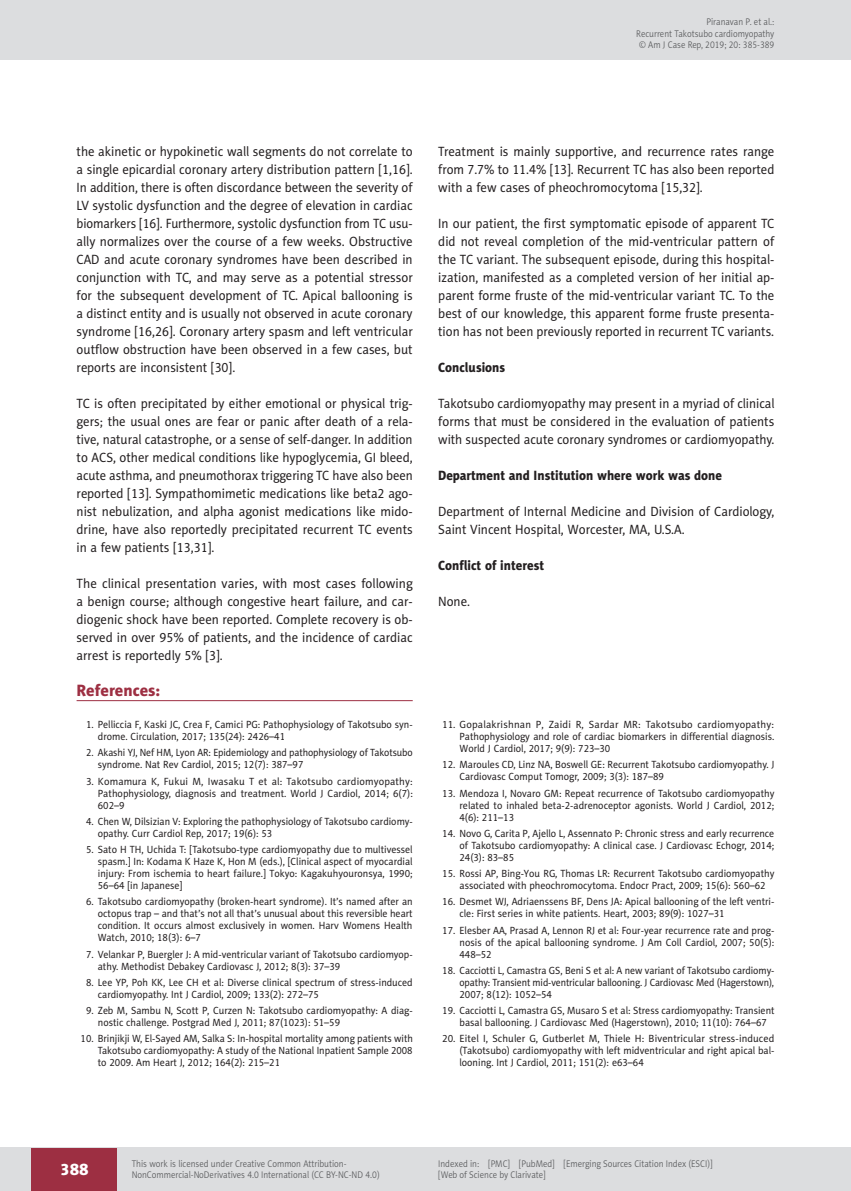
<style>
.page{position:relative;width:851px;height:1191px;background:#fff}
.page>*{position:absolute;margin:0;border:0;box-sizing:border-box;transform-origin:0 0}
.AJCR_Referencje_Tytu{font:16.5px "Naomi Sans EFN Heavy";color:#9d2f42}
.t1{font:16.5px "Naomi Sans EFN Heavy";color:#fff}
.AJCR_Body{font:13.5px/18px "Naomi Sans EFN";color:#231f20;text-align:justify;scale:.95 1}
.AJCR_Body-2{font:13.5px/18px "Naomi Sans EFN";color:#231f20;text-align:justify;scale:.96 1}
.AJCR_Body-3{font:13.5px/18px "Naomi Sans EFN";color:#231f20;text-align:justify;scale:.94 1}
.AJCR_Headline_2{font:13.5px "Naomi Sans EFN Heavy";color:#231f20;scale:.95 1}
.AJCR_Referencje_punk{font:10.5px/12px "Naomi Sans EFN";color:#231f20;scale:.95 1}
.AJCR_Referencje_punk-2{font:10.5px/12px "Naomi Sans EFN";color:#231f20;text-align:justify}
.AJCR_Referencje_punk-3{font:10.5px/12px "Naomi Sans EFN";color:#231f20;text-align:justify;scale:.94 1}
.AJCR_Referencje_punk-4{font:10.5px/12px "Naomi Sans EFN";color:#231f20;scale:.93 1}
.t2{font:9.75px/11.2px "Naomi Sans EFN Light";color:#57585a;scale:.9 1}
</style>
<div class="page">
<hr style="left:77px;top:700px;width:335px;height:1px;background:#9d2f42">
<div style="left:0;top:1148px;width:850px;height:43px;background:#dcdddf"></div>
<div style="left:32px;top:1147px;width:85px;height:43px;background:#9d2f42"></div>
<div style="left:0;top:0;width:850px;height:60px;background:#dcdddf"></div>
<hr style="left:850px;top:0;width:1px;height:60px;background:#dcdddf">
<p class="t2" style="left:636px;top:16px;width:155px;text-align:right">Piranavan P. et al.:<br>Recurrent Takotsubo cardiomyopathy © Am J Case Rep, 2019; 20: 385-389</p>
<p class="AJCR_Body" style="left:77px;top:142px;width:355px">the akinetic or hypokinetic wall segments do not correlate to a single epicardial coronary artery distribution pattern [1,16].<br>In addition, there is often discordance between the severity of LV systolic dysfunction and the degree of elevation in cardiac biomarkers [16]. Furthermore, systolic dysfunction from TC usu&shy;ally normalizes over the course of a few weeks. Obstructive CAD and acute coronary syndromes have been described in conjunction with TC, and may serve as a potential stressor for the subsequent development of TC. Apical ballooning is a distinct entity and is usually not observed in acute coronary syndrome [16,26]. Coronary artery spasm and left ventricular outflow obstruction have been observed in a few cases, but reports are inconsistent [30].</p>
<p class="AJCR_Body" style="left:77px;top:394px;width:355px">TC is often precipitated by either emotional or physical trig&shy;gers; the usual ones are fear or panic after death of a rela&shy;tive, natural catastrophe, or a sense of self-danger. In addition to ACS, other medical conditions like hypoglycemia, GI bleed, acute asthma, and pneumothorax triggering TC have also been reported [13]. Sympathomimetic medications like beta2 ago&shy;nist nebulization, and alpha agonist medications like mido&shy;drine, have also reportedly precipitated recurrent TC events in a few patients [13,31].</p>
<p class="AJCR_Body-2" style="left:77px;top:574px;width:351px">The clinical presentation varies, with most cases following a benign course; although congestive heart failure, and car&shy;diogenic shock have been reported. Complete recovery is ob&shy;served in over 95% of patients, and the incidence of cardiac arrest is reportedly 5% [3].</p>
<p class="AJCR_Referencje_Tytu" style="left:77px;top:680px;width:85px">References:</p>
<p class="AJCR_Referencje_punk" style="left:98px;top:718px;width:333px;text-indent:-12px">1. Pelliccia F, Kaski JC, Crea F, Camici PG: Pathophysiology of Takotsubo syn&shy;drome. Circulation, 2017; 135(24): 2426–41</p>
<p class="AJCR_Referencje_punk-4" style="left:98px;top:747px;width:340px;text-indent:-12px">2. Akashi YJ, Nef HM, Lyon AR: Epidemiology and pathophysiology of Takotsubo syndrome. Nat Rev Cardiol, 2015; 12(7): 387–97</p>
<p class="AJCR_Referencje_punk-2" style="left:98px;top:775px;width:316px;text-indent:-12px">3. Komamura K, Fukui M, Iwasaku T et al: Takotsubo cardiomyopathy:<br>Pathophysiology, diagnosis and treatment. World J Cardiol, 2014; 6(7):<br>602–9</p>
<p class="AJCR_Referencje_punk-3" style="left:98px;top:815px;width:336px;text-indent:-12px">4. Chen W, Dilsizian V: Exploring the pathophysiology of Takotsubo cardiomy&shy;opathy. Curr Cardiol Rep, 2017; 19(6): 53</p>
<p class="AJCR_Referencje_punk" style="left:98px;top:843px;width:333px;text-align:justify;text-indent:-12px">5. Sato H TH, Uchida T: [Takotsubo-type cardiomyopathy due to multivessel spasm.] In: Kodama K Haze K, Hon M (eds.), [Clinical aspect of myocardial injury: From ischemia to heart failure.] Tokyo: Kagakuhyouronsya, 1990; 56–64 [in Japanese]</p>
<p class="AJCR_Referencje_punk" style="left:98px;top:896px;width:333px;text-align:justify;text-indent:-12px">6. Takotsubo cardiomyopathy (broken-heart syndrome). It’s named after an octopus trap – and that’s not all that’s unusual about this reversible heart condition. It occurs almost exclusively in women. Harv Womens Health Watch, 2010; 18(3): 6–7</p>
<p class="AJCR_Referencje_punk" style="left:98px;top:948px;width:333px;text-indent:-12px">7. Velankar P, Buergler J: A mid-ventricular variant of Takotsubo cardiomyop&shy;athy. Methodist Debakey Cardiovasc J, 2012; 8(3): 37–39</p>
<p class="AJCR_Referencje_punk" style="left:98px;top:976px;width:333px;text-indent:-12px">8. Lee YP, Poh KK, Lee CH et al: Diverse clinical spectrum of stress-induced cardiomyopathy. Int J Cardiol, 2009; 133(2): 272–75</p>
<p class="AJCR_Referencje_punk" style="left:98px;top:1004px;width:333px;text-indent:-12px">9. Zeb M, Sambu N, Scott P, Curzen N: Takotsubo cardiomyopathy: A diag&shy;nostic challenge. Postgrad Med J, 2011; 87(1023): 51–59</p>
<p class="AJCR_Referencje_punk-3" style="left:98px;top:1033px;width:337px;text-indent:-17px">10. Brinjikji W, El-Sayed AM, Salka S: In-hospital mortality among patients with Takotsubo cardiomyopathy: A study of the National Inpatient Sample 2008 to 2009. Am Heart J, 2012; 164(2): 215–21</p>
<p class="AJCR_Body" style="left:438px;top:142px;width:355px">Treatment is mainly supportive, and recurrence rates range from 7.7% to 11.4% [13]. Recurrent TC has also been reported with a few cases of pheochromocytoma [15,32].</p>
<p class="AJCR_Body" style="left:438px;top:214px;width:355px">In our patient, the first symptomatic episode of apparent TC did not reveal completion of the mid-ventricular pattern of the TC variant. The subsequent episode, during this hospital&shy;ization, manifested as a completed version of her initial ap&shy;parent forme fruste of the mid-ventricular variant TC. To the best of our knowledge, this apparent forme fruste presenta&shy;tion has not been previously reported in recurrent TC variants.</p>
<p class="AJCR_Headline_2" style="left:438px;top:359px;width:72px">Conclusions</p>
<p class="AJCR_Body-3" style="left:438px;top:394px;width:359px">Takotsubo cardiomyopathy may present in a myriad of clinical forms that must be considered in the evaluation of patients with suspected acute coronary syndromes or cardiomyopathy.</p>
<p class="AJCR_Headline_2" style="left:438px;top:467px;width:300px">Department and Institution where work was done</p>
<p class="AJCR_Body" style="left:438px;top:502px;width:355px">Department of Internal Medicine and Division of Cardiology,<br>Saint Vincent Hospital, Worcester, MA, U.S.A.</p>
<p class="AJCR_Headline_2" style="left:438px;top:557px;width:113px">Conflict of interest</p>
<p class="AJCR_Body" style="left:438px;top:592px;width:35px">None.</p>
<p class="AJCR_Referencje_punk-2" style="left:459px;top:718px;width:316px;text-indent:-17px">11. Gopalakrishnan P, Zaidi R, Sardar MR: Takotsubo cardiomyopathy:<br>Pathophysiology and role of cardiac biomarkers in differential diagnosis.<br>World J Cardiol, 2017; 9(9): 723–30</p>
<p class="AJCR_Referencje_punk" style="left:459px;top:759px;width:333px;text-indent:-17px">12. Maroules CD, Linz NA, Boswell GE: Recurrent Takotsubo cardiomyopathy. J<br>Cardiovasc Comput Tomogr, 2009; 3(3): 187–89</p>
<p class="AJCR_Referencje_punk" style="left:459px;top:787px;width:333px;text-align:justify;text-indent:-17px">13. Mendoza I, Novaro GM: Repeat recurrence of Takotsubo cardiomyopathy related to inhaled beta-2-adrenoceptor agonists. World J Cardiol, 2012; 4(6): 211–13</p>
<p class="AJCR_Referencje_punk" style="left:459px;top:827px;width:333px;text-align:justify;text-indent:-17px">14. Novo G, Carita P, Ajello L, Assennato P: Chronic stress and early recurrence of Takotsubo cardiomyopathy: A clinical case. J Cardiovasc Echogr, 2014; 24(3): 83–85</p>
<p class="AJCR_Referencje_punk" style="left:459px;top:867px;width:333px;text-indent:-17px">15. Rossi AP, Bing-You RG, Thomas LR: Recurrent Takotsubo cardiomyopathy associated with pheochromocytoma. Endocr Pract, 2009; 15(6): 560–62</p>
<p class="AJCR_Referencje_punk" style="left:459px;top:896px;width:333px;text-indent:-17px">16. Desmet WJ, Adriaenssens BF, Dens JA: Apical ballooning of the left ventri&shy;cle: First series in white patients. Heart, 2003; 89(9): 1027–31</p>
<p class="AJCR_Referencje_punk" style="left:459px;top:924px;width:333px;text-align:justify;text-indent:-17px">17. Elesber AA, Prasad A, Lennon RJ et al: Four-year recurrence rate and prog&shy;nosis of the apical ballooning syndrome. J Am Coll Cardiol, 2007; 50(5):<br>448–52</p>
<p class="AJCR_Referencje_punk-3" style="left:459px;top:964px;width:336px;text-indent:-17px">18. Cacciotti L, Camastra GS, Beni S et al: A new variant of Takotsubo cardiomy&shy;opathy: Transient mid-ventricular ballooning. J Cardiovasc Med (Hagerstown), 2007; 8(12): 1052–54</p>
<p class="AJCR_Referencje_punk" style="left:459px;top:1004px;width:333px;text-indent:-17px">19. Cacciotti L, Camastra GS, Musaro S et al: Stress cardiomyopathy: Transient basal ballooning. J Cardiovasc Med (Hagerstown), 2010; 11(10): 764–67</p>
<p class="AJCR_Referencje_punk-2" style="left:459px;top:1033px;width:316px;text-indent:-17px">20. Eitel I, Schuler G, Gutberlet M, Thiele H: Biventricular stress-induced (Takotsubo) cardiomyopathy with left midventricular and right apical bal&shy;looning. Int J Cardiol, 2011; 151(2): e63–64</p>
<h1 class="t1" style="left:60px;top:1159px;width:30px">388</h1>
<p class="t2" style="left:132px;top:1158px;width:277px">This work is licensed under Creative Common Attribution-<br>NonCommercial-NoDerivatives 4.0 International (CC BY-NC-ND 4.0)</p>
<p class="t2" style="left:438px;top:1158px;width:306px">Indexed in: [PMC] [PubMed] [Emerging Sources Citation Index (ESCI)] [Web of Science by Clarivate]</p>
</div>
